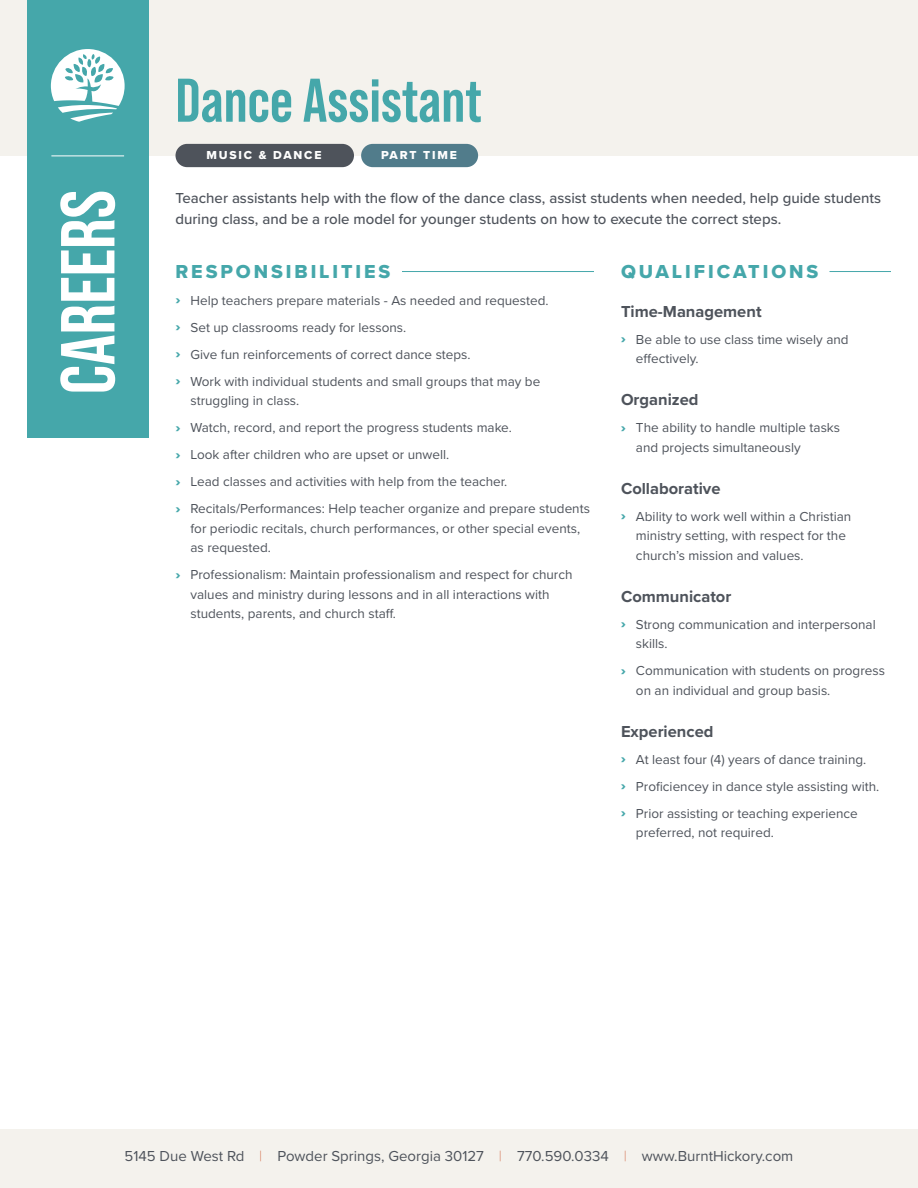
<style>
.page{position:relative;width:918px;height:1188px;background:#fff}
.page>*{position:absolute;margin:0;border:0;box-sizing:border-box;transform-origin:0 0}
.t1{font:700 76.35px "Bebas Neue Pro";color:#fff}
.t2{font:700 61.5px "Bebas Neue Pro";color:#45a7aa}
.t3{font:19.5px "Proxima Nova Extrabld";letter-spacing:.15em;color:#45a7aa}
.t4{font:700 16.5px "Proxima Nova";color:#4e535b}
.t5{font:500 15px/21px "Proxima Nova";color:#4e535b}
.t6{font:15px "Proxima Nova";color:#4e535b}
.t7{font:13.5px/27px "Proxima Nova";color:#4e535b}
.t8{font:12px "Proxima Nova Extrabld";letter-spacing:.15em;color:#fff}
.s1{font-weight:900;color:#45a7aa}
.s2{font-family:"Proxima Nova T";font-weight:100;color:#cf5e39}
</style>
<div class="page">
<div style="left:0;top:1129px;width:918px;height:59px;background:#f4f2ed"></div>
<div style="left:0;top:0;width:918px;height:156px;background:#f4f2ed"></div>
<div style="left:27px;top:0;width:121px;height:438px;background:#45a7aa"></div>
<hr style="left:51px;top:156px;width:73px;height:1px;background:#fff">
<svg style="left:51px;top:49px;width:74px;height:73px"></svg>
<div style="left:176px;top:144px;width:178px;height:23px;background:#4e535b;border-radius:12px"></div>
<div style="left:361px;top:144px;width:117px;height:23px;background:#517c8b;border-radius:12px"></div>
<hr style="left:402px;top:271px;width:192px;height:1px;background:#45a7aa">
<hr style="left:830px;top:271px;width:61px;height:1px;background:#45a7aa">
<h1 class="t1" style="left:44px;top:394px;width:206px;rotate:-90deg">CAREERS</h1>
<h2 class="t2" style="left:176px;top:65px;width:308px">Dance Assistant</h2>
<p class="t8" style="left:207px;top:146px;width:116px">MUSIC &amp; DANCE</p>
<p class="t8" style="left:381px;top:146px;width:77px">PART TIME</p>
<p class="t5" style="left:176px;top:187px;width:707px">Teacher assistants help with the flow of the dance class, assist students when needed, help guide students during class, and be a role model for younger students on how to execute the correct steps.</p>
<h3 class="t3" style="left:176px;top:257px;width:216px">RESPONSIBILITIES</h3>
<p class="t7" style="left:175px;top:286px;width:375px"><span class="s1">›</span> Help teachers prepare materials - As needed and requested. <span class="s1">›</span> Set up classrooms ready for lessons.<br><span class="s1">›</span> Give fun reinforcements of correct dance steps.<br><span class="s1">›</span> Work with individual students and small groups that may be</p>
<p class="t7" style="left:175px;top:387px;width:416px;text-indent:15px">struggling in class.<br><span class="s1">›</span> Watch, record, and report the progress students make.<br><span class="s1">›</span> Look after children who are upset or unwell.<br><span class="s1">›</span> Lead classes and activities with help from the teacher.<br><span class="s1">›</span> Recitals/Performances: Help teacher organize and prepare students</p>
<p class="t7" style="left:190px;top:518px;width:391px;line-height:19.5px">for periodic recitals, church performances, or other special events, as requested.</p>
<p class="t7" style="left:190px;top:565px;width:384px;line-height:19.5px;text-indent:-15px"><span class="s1">›</span> Professionalism: Maintain professionalism and respect for church values and ministry during lessons and in all interactions with students, parents, and church staff.</p>
<h3 class="t3" style="left:621px;top:257px;width:199px">QUALIFICATIONS</h3>
<p class="t4" style="left:621px;top:299px;width:142px">Time-Management</p>
<p class="t7" style="left:636px;top:329px;width:214px;line-height:19.5px;text-indent:-15px"><span class="s1">›</span> Be able to use class time wisely and effectively.</p>
<p class="t4" style="left:621px;top:388px;width:79px">Organized</p>
<p class="t7" style="left:636px;top:418px;width:206px;line-height:19.5px;text-indent:-15px"><span class="s1">›</span> The ability to handle multiple tasks and projects simultaneously</p>
<p class="t4" style="left:621px;top:476px;width:101px">Collaborative</p>
<p class="t7" style="left:636px;top:506px;width:217px;line-height:19.5px;text-indent:-15px"><span class="s1">›</span> Ability to work well within a Christian ministry setting, with respect for the church’s mission and values.</p>
<p class="t4" style="left:621px;top:584px;width:112px">Communicator</p>
<p class="t7" style="left:636px;top:614px;width:241px;line-height:19.5px;text-indent:-15px"><span class="s1">›</span> Strong communication and interpersonal skills.</p>
<p class="t7" style="left:636px;top:661px;width:251px;line-height:19.5px;text-indent:-15px"><span class="s1">›</span> Communication with students on progress on an individual and group basis.</p>
<p class="t4" style="left:621px;top:719px;width:94px">Experienced</p>
<p class="t7" style="left:621px;top:745px;width:260px"><span class="s1">›</span> At least four (4) years of dance training.<br><span class="s1">›</span> Proficiencey in dance style assisting with. <span class="s1">›</span> Prior assisting or teaching experience</p>
<p class="t7" style="left:636px;top:819px;width:139px">preferred, not required.</p>
<p class="t6" style="left:125px;top:1145px;width:670px">5145 Due West Rd <span class="s2">|</span> Powder Springs, Georgia 30127 <span class="s2">|</span> 770.590.0334 <span class="s2">|</span> www.BurntHickory.com</p>
</div>
